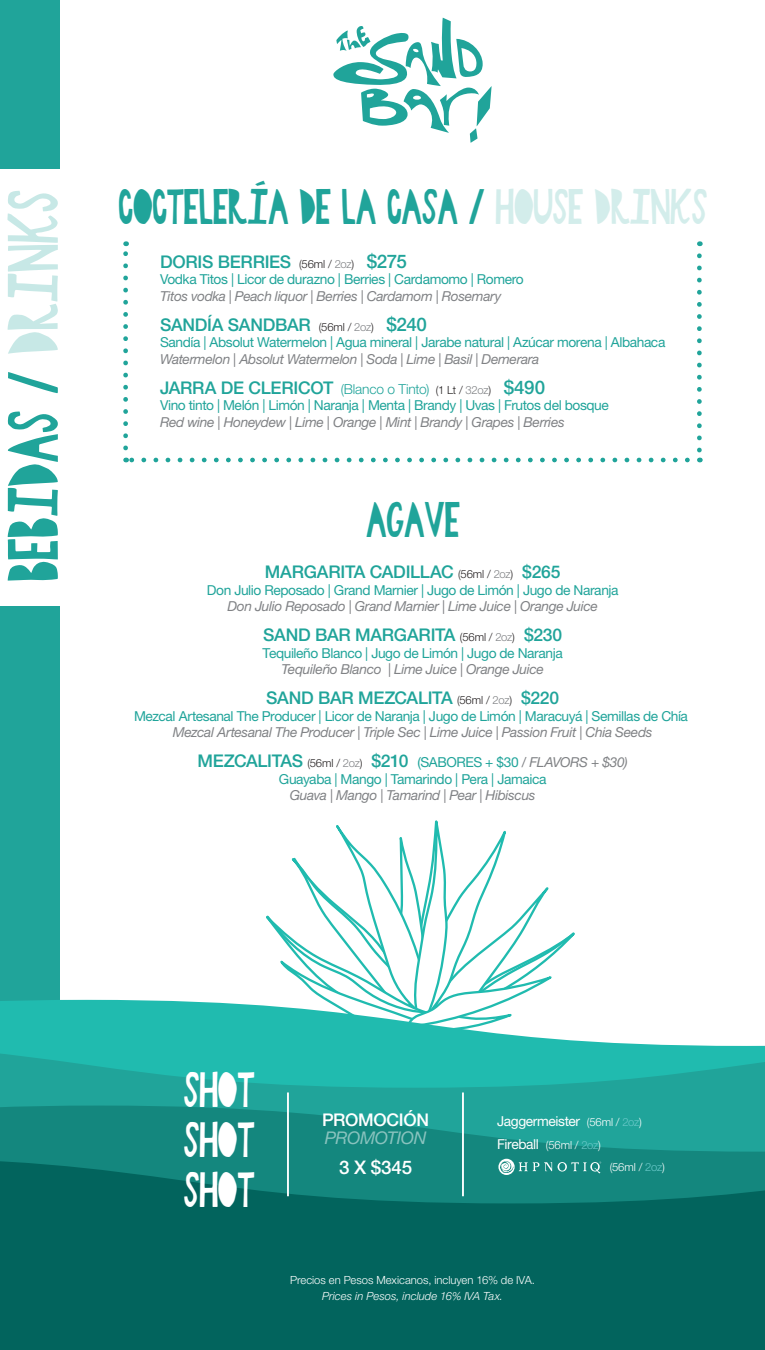
<style>
.page{position:relative;width:765px;height:1350px;background:#fff}
.page>*{position:absolute;margin:0;border:0;box-sizing:border-box;transform-origin:0 0}
.t1{font:71.25px "Paper";letter-spacing:-.02em;color:#20a49a}
.t2{font:50px "Paper";letter-spacing:-.03em;color:#20a49a}
.t3{font:50px/50px "Paper";letter-spacing:-.03em;color:#fff;text-align:justify}
.t4{font:500 18.75px "Helvetica Neue LT Std";color:#fff}
.t5{font:500 17.5px "Helvetica Neue LT Std";letter-spacing:-.015em;color:#20a49a}
.t6{font:500 17.5px "Helvetica Neue LT Std";letter-spacing:-.015em;color:#fff}
.t7{font:italic 17.5px "Helvetica Neue LT Std";letter-spacing:-.02em;color:rgb(255 255 255/.5)}
.t8{font:13.75px "Helvetica Neue LT Std";letter-spacing:-.03em;color:#20a49a}
.t9{font:italic 13.75px "Helvetica Neue LT Std";letter-spacing:-.025em;color:#808285}
.t10{font:13.75px/22.5px "Helvetica Neue LT Std";letter-spacing:-.03em;color:#fff}
.t11{font:300 11.25px "Helvetica Neue LT Std";color:#fff}
.t12{font:italic 300 11.25px "Helvetica Neue LT Std";letter-spacing:.005em;color:#fff}
.s1{color:rgb(32 164 154/.25)}
.s2{color:rgb(32 164 154/.2)}
.s3{font-weight:300;font-size:11.25px;color:#231f20}
.s4{font-weight:300;font-size:11.25px;color:#808285}
.s5{font-size:18.75px}
.s6{font-weight:300;font-size:13.75px}
.s7{font-weight:400;font-size:13.75px}
.s8{font-weight:400;font-style:italic;font-size:13.75px;color:#808285}
.s9{font-weight:300;font-size:11.25px}
.s10{font-weight:300;font-size:11.25px;color:#68c8c8}
.s11{color:#68c8c8}
</style>
<div class="page">
<div style="left:0;top:606px;width:60px;height:744px;background:#20a49a"></div>
<div style="left:0;top:0;width:60px;height:169px;background:#20a49a"></div>
<svg style="left:266px;top:820px;width:309px;height:180px"></svg>
<svg style="left:0;top:1000px;width:597px;height:42px;fill:#20bbaf"></svg>
<svg style="left:0;top:1042px;width:765px;height:64px;background:#22b1a6"></svg>
<svg style="left:0;top:1106px;width:765px;height:51px;background:#189288"></svg>
<svg style="left:0;top:1157px;width:765px;height:193px;background:#056962"></svg>
<svg style="left:333px;top:18px;width:159px;height:125px"></svg>
<svg style="left:697px;top:256px;width:5px;height:206px"></svg>
<svg style="left:126px;top:458px;width:561px;height:4px"></svg>
<svg style="left:123px;top:241px;width:5px;height:207px"></svg>
<hr style="left:287px;top:1092px;width:2px;height:104px;background:#fff">
<hr style="left:462px;top:1092px;width:2px;height:104px;background:#fff">
<svg style="left:498px;top:1159px;width:54px;height:16px"></svg>
<svg style="left:558px;top:1162px;width:43px;height:11px"></svg>
<h1 class="t1" style="left:-10px;top:582px;width:395px;rotate:-90deg">BEBIDAS / <span class="s1">DRINKS</span></h1>
<h2 class="t2" style="left:118px;top:177px;width:592px">COCTELERÍA DE LA CASA / <span class="s2">HOUSE DRINKS</span></h2>
<p class="t5" style="left:160px;top:251px;width:248px">DORIS BERRIES <span class="s3">(56ml /</span> <span class="s4">2oz</span><span class="s3">)</span> <span class="s5">$275</span></p>
<p class="t8" style="left:160px;top:271px;width:365px">Vodka Titos | Licor de durazno | Berries | Cardamomo | Romero</p>
<p class="t9" style="left:160px;top:287px;width:343px">Titos vodka | Peach liquor | Berries | Cardamom | Rosemary</p>
<p class="t5" style="left:160px;top:314px;width:268px">SANDÍA SANDBAR <span class="s3">(56ml /</span> <span class="s4">2oz</span><span class="s3">)</span> <span class="s5">$240</span></p>
<p class="t8" style="left:160px;top:334px;width:507px">Sandía | Absolut Watermelon | Agua mineral | Jarabe natural | Azúcar morena | Albahaca</p>
<p class="t9" style="left:160px;top:350px;width:381px">Watermelon | Absolut Watermelon | Soda | Lime | Basil | Demerara</p>
<p class="t5" style="left:160px;top:377px;width:387px">JARRA DE CLERICOT <span class="s6">(Blanco o Tinto)</span> <span class="s3">(1 Lt /</span> <span class="s4">32oz</span><span class="s3">)</span> <span class="s5">$490</span></p>
<p class="t8" style="left:160px;top:397px;width:450px">Vino tinto | Melón | Limón | Naranja | Menta | Brandy | Uvas | Frutos del bosque</p>
<p class="t9" style="left:160px;top:413px;width:406px">Red wine | Honeydew | Lime | Orange | Mint | Brandy | Grapes | Berries</p>
<h2 class="t2" style="left:365px;top:490px;width:97px">AGAVE</h2>
<p class="t5" style="left:265px;top:562px;width:297px">MARGARITA CADILLAC <span class="s3">(56ml /</span> <span class="s4">2oz</span><span class="s3">)</span> $265</p>
<p class="t8" style="left:207px;top:582px;width:413px">Don Julio Reposado | Grand Marnier | Jugo de Limón | Jugo de Naranja</p>
<p class="t9" style="left:228px;top:598px;width:372px">Don Julio Reposado | Grand Marnier | Lime Juice | Orange Juice</p>
<p class="t5" style="left:263px;top:625px;width:301px">SAND BAR MARGARITA <span class="s3">(56ml /</span> <span class="s4">2oz</span><span class="s3">)</span> $230</p>
<p class="t8" style="left:263px;top:645px;width:302px">Tequileño Blanco | Jugo de Limón | Jugo de Naranja</p>
<p class="t9" style="left:282px;top:661px;width:264px">Tequileño Blanco | Lime Juice | Orange Juice</p>
<p class="t5" style="left:266px;top:688px;width:294px">SAND BAR MEZCALITA <span class="s3">(56ml /</span> <span class="s4">2oz</span><span class="s3">)</span> $220</p>
<p class="t8" style="left:134px;top:708px;width:556px">Mezcal Artesanal The Producer | Licor de Naranja | Jugo de Limón | Maracuyá | Semillas de Chía</p>
<p class="t9" style="left:173px;top:724px;width:481px">Mezcal Artesanal The Producer | Triple Sec | Lime Juice | Passion Fruit | Chia Seeds</p>
<p class="t5" style="left:198px;top:751px;width:432px">MEZCALITAS <span class="s3">(56ml /</span> <span class="s4">2oz</span><span class="s3">)</span> $210 <span class="s7">(SABORES + $30</span> <span class="s8">/ FLAVORS + $30)</span></p>
<p class="t8" style="left:279px;top:771px;width:269px">Guayaba | Mango | Tamarindo | Pera | Jamaica</p>
<p class="t9" style="left:290px;top:787px;width:247px">Guava | Mango | Tamarind | Pear | Hibiscus</p>
<h2 class="t3" style="left:183px;top:1065px;width:74px">SHOT SHOT SHOT</h2>
<p class="t6" style="left:322px;top:1110px;width:109px">PROMOCIÓN</p>
<p class="t7" style="left:325px;top:1127px;width:103px">PROMOTION</p>
<p class="t10" style="left:497px;top:1110px;width:146px">Jaggermeister <span class="s9">(56ml /</span> <span class="s10">2oz</span><span class="s9">)<br></span>Fireball <span class="s9">(56ml /</span> <span class="s10">2oz</span><span class="s9">)</span></p>
<h3 class="t4" style="left:339px;top:1156px;width:75px">3 X $345</h3>
<p class="t11" style="left:610px;top:1160px;width:57px">(56ml / <span class="s11">2oz</span>)</p>
<p class="t11" style="left:290px;top:1273px;width:247px">Precios en Pesos Mexicanos, incluyen 16% de IVA.</p>
<p class="t12" style="left:322px;top:1289px;width:182px">Prices in Pesos, include 16% IVA Tax.</p>
</div>
